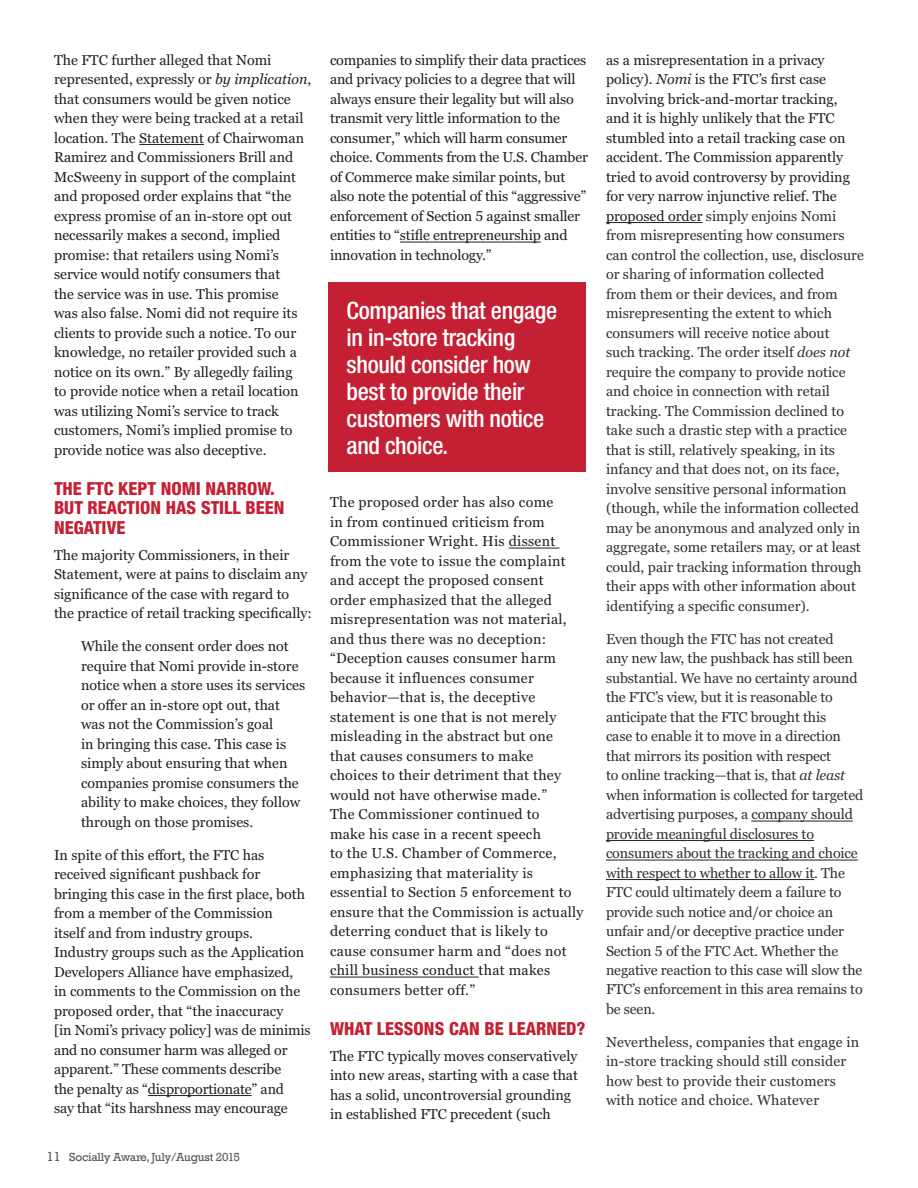
<style>
.page{position:relative;width:918px;height:1188px;background:#fff}
.page>*{position:absolute;margin:0;border:0;box-sizing:border-box;transform-origin:0 0}
.t1{font:500 condensed 24px/27px "Helvetica Neue LT Std";letter-spacing:-.015em;color:#fff}
.t2{font:800 condensed 18px/19.5px "Helvetica Neue LT Std";color:#c41f32}
.t3{font:14.25px/19.5px "Georgia Pro";color:#231f20}
.t4{font:14.25px/19.5px "Georgia Pro";color:#303131}
.t5{font:14.25px/19.5px "Georgia Pro";letter-spacing:.02em;color:#231f20}
.t6{font:12px "Rockwell";letter-spacing:-.02em;color:#57585a}
.s1{font-style:italic}
.s2{font-size:13.5px}
.s3{color:#231f20}
.s4{font-style:italic;color:#231f20}
</style>
<div class="page">
<hr style="left:139px;top:144px;width:65px;height:1px;background:#231f20">
<hr style="left:148px;top:1095px;width:104px;height:1px;background:#231f20">
<hr style="left:400px;top:242px;width:141px;height:1px;background:#231f20">
<hr style="left:509px;top:548px;width:51px;height:1px;background:#231f20">
<hr style="left:330px;top:977px;width:149px;height:1px;background:#231f20">
<hr style="left:606px;top:222px;width:97px;height:1px;background:#231f20">
<hr style="left:751px;top:821px;width:102px;height:1px;background:#231f20">
<hr style="left:606px;top:840px;width:208px;height:1px;background:#231f20">
<hr style="left:606px;top:860px;width:252px;height:1px;background:#231f20">
<hr style="left:606px;top:879px;width:208px;height:1px;background:#231f20">
<div style="left:328px;top:283px;width:258px;height:189px;background:#c41f32"></div>
<p class="t3" style="left:54px;top:51px;width:259px">The FTC further alleged that Nomi represented, expressly or <span class="s1">by implication</span>, that consumers would be given notice when they were being tracked at a retail location. The Statement of Chairwoman Ramirez and Commissioners Brill and McSweeny in support of the complaint and proposed order explains that “the express promise of an in-store opt out necessarily makes a second, implied promise: that retailers using Nomi’s service would notify consumers that<br>the service was in use. This promise<br>was also false. Nomi did not require its clients to provide such a notice. To our knowledge, no retailer provided such a notice on its own.” By allegedly failing<br>to provide notice when a retail location was utilizing Nomi’s service to track customers, Nomi’s implied promise to provide notice was also deceptive.</p>
<p class="t2" style="left:54px;top:478px;width:232px">THE FTC KEPT NOMI NARROW.<br>BUT REACTION HAS STILL BEEN<br>NEGATIVE</p>
<p class="t3" style="left:54px;top:546px;width:260px">The majority Commissioners, in their Statement, were at pains to disclaim any significance of the case with regard to the practice of retail tracking specifically:</p>
<p class="t3" style="left:81px;top:637px;width:226px">While the consent order does not require that Nomi provide in-store notice when a store uses its services or offer an in-store opt out, that was not the Commission’s goal<br>in bringing this case. This case is simply about ensuring that when companies promise consumers the ability to make choices, they follow through on those promises.</p>
<p class="t3" style="left:54px;top:846px;width:258px">In spite of this effort, the FTC has received significant pushback for bringing this case in the first place, both from a member of the Commission<br>itself and from industry groups.<br>Industry groups such as the Application Developers Alliance have emphasized,<br>in comments to the Commission on the proposed order, that “the inaccuracy<br>[in Nomi’s privacy policy] was de minimis and no consumer harm was alleged or apparent.” These comments describe<br>the penalty as “disproportionate” and<br>say that “its harshness may encourage</p>
<p class="t6" style="left:47px;top:1150px;width:195px"><span class="s2">11</span> Socially Aware, July/August 2015</p>
<p class="t3" style="left:330px;top:51px;width:260px">companies to simplify their data practices and privacy policies to a degree that will always ensure their legality but will also transmit very little information to the consumer,” which will harm consumer choice. Comments from the U.S. Chamber of Commerce make similar points, but also note the potential of this “aggressive” enforcement of Section 5 against smaller entities to “stifle entrepreneurship and innovation in technology.”</p>
<h1 class="t1" style="left:347px;top:297px;width:212px">Companies that engage in in-store tracking should consider how best to provide their customers with notice and choice.</h1>
<p class="t5" style="left:330px;top:493px;width:255px">The proposed order has also come<br>in from continued criticism from Commissioner Wright. His dissent from the vote to issue the complaint and accept the proposed consent<br>order emphasized that the alleged misrepresentation was not material, and thus there was no deception: “Deception causes consumer harm because it influences consumer behavior—that is, the deceptive statement is one that is not merely misleading in the abstract but one<br>that causes consumers to make choices to their detriment that they would not have otherwise made.”<br>The Commissioner continued to<br>make his case in a recent speech<br>to the U.S. Chamber of Commerce, emphasizing that materiality is essential to Section 5 enforcement to ensure that the Commission is actually deterring conduct that is likely to cause consumer harm and “does not chill business conduct that makes consumers better off.”</p>
<p class="t2" style="left:330px;top:1018px;width:257px">WHAT LESSONS CAN BE LEARNED?</p>
<p class="t3" style="left:330px;top:1047px;width:250px">The FTC typically moves conservatively into new areas, starting with a case that has a solid, uncontroversial grounding in established FTC precedent (such</p>
<p class="t4" style="left:606px;top:51px;width:260px"><span class="s3">as a misrepresentation in a privacy policy).</span> <span class="s4">Nomi</span> <span class="s3">is the FTC’s first case involving brick-and-mortar tracking, and it is highly unlikely that the FTC stumbled into a retail tracking case on accident. The Commission apparently tried to avoid controversy by providing for very narrow injunctive relief. The proposed order</span> simply enjoins Nomi from misrepresenting how consumers can control the collection, use, disclosure or sharing of information collected<br>from them or their devices, and from misrepresenting the extent to which consumers will receive notice about<br>such tracking. The order itself <span class="s1">does not </span>require the company to provide notice and choice in connection with retail tracking. The Commission declined to take such a drastic step with a practice that is still, relatively speaking, in its infancy and that does not, on its face, involve sensitive personal information (though, while the information collected may be anonymous and analyzed only in aggregate, some retailers may, or at least could, pair tracking information through their apps with other information about identifying a specific consumer).</p>
<p class="t4" style="left:606px;top:629px;width:259px">Even though the FTC has not created<br>any new law, the pushback has still been substantial. We have no certainty around the FTC’s view, but it is reasonable to anticipate that the FTC brought this<br>case to enable it to move in a direction that mirrors its position with respect<br>to online tracking—that is, that <span class="s1">at least </span>when information is collected for targeted advertising purposes, a company should provide meaningful disclosures to consumers about the tracking and choice with respect to whether to allow it. The FTC could ultimately deem a failure to provide such notice and/or choice an unfair and/or deceptive practice under Section 5 of the FTC Act. Whether the negative reaction to this case will slow the FTC’s enforcement in this area remains to be seen.</p>
<p class="t4" style="left:606px;top:1033px;width:255px">Nevertheless, companies that engage in in-store tracking should still consider how best to provide their customers with notice and choice. Whatever</p>
</div>
